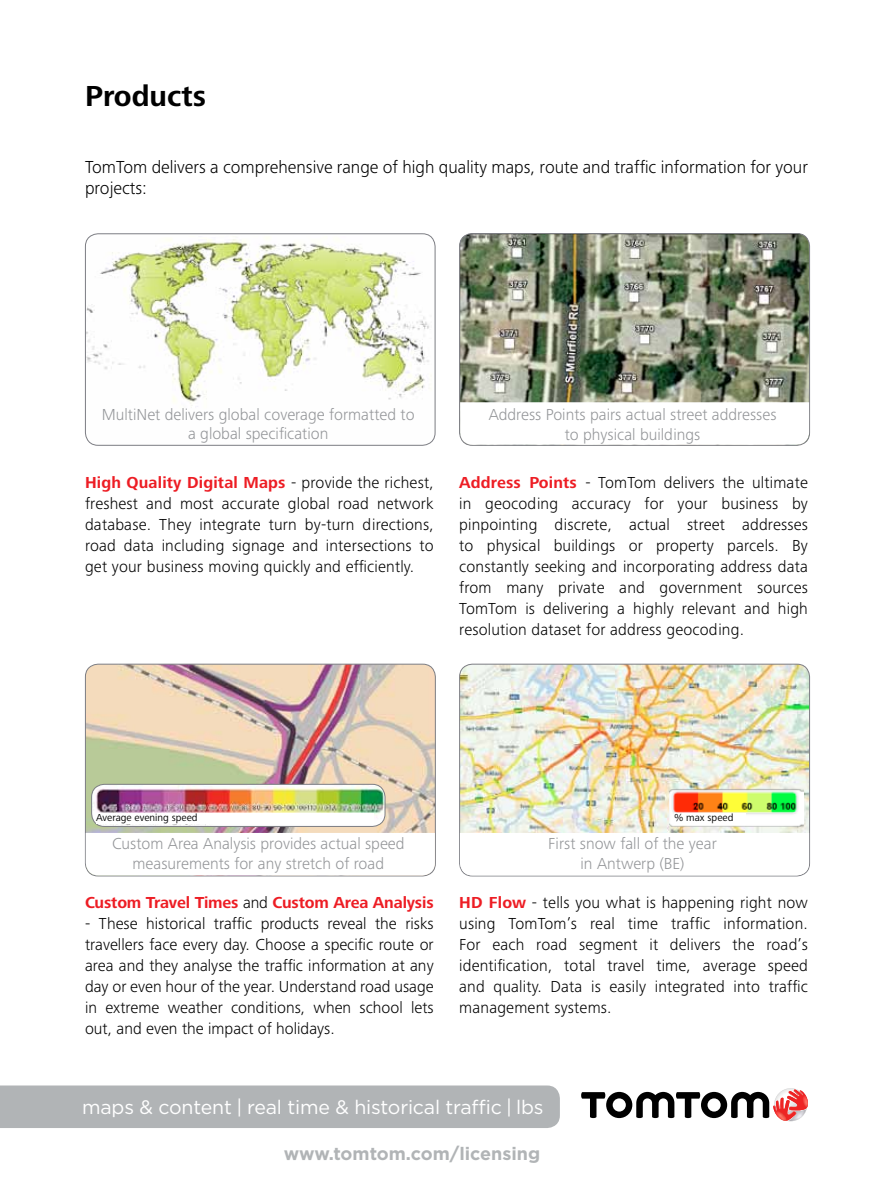
<style>
.page{position:relative;width:893px;height:1191px;background:#fff}
.page>*{position:absolute;margin:0;border:0;box-sizing:border-box;transform-origin:0 0}
.t1{font:700 30px "Frutiger Next Pro";color:#000}
.t2{font:19.5px "Gotham";letter-spacing:-.01em;color:#fff}
.t3{font:300 18px/21px "Frutiger Next Pro";color:#000}
.t4{font:700 18px "Gotham";letter-spacing:-.005em;color:#b1b4b6}
.t5{font:300 16.5px/21px "Frutiger Next Pro";letter-spacing:.01em;color:#000;text-align:justify}
.t6{font:300 16.5px/19.8px "Frutiger Next Pro";color:#939598;text-align:center}
.t7{font:700 16.5px "Frutiger Next Pro";letter-spacing:-.01em;color:#ed1d24}
.t8{font:10.5px "Frutiger Next Pro";color:#000}
.s1{font-weight:700;color:#ed1d24}
.s2{font-weight:300;color:#000}
</style>
<div class="page">
<div style="left:0;top:1085px;width:560px;height:43px;background:#b1b4b6"></div>
<svg style="left:581px;top:1088px;width:227px;height:33px"></svg>
<img style="left:86px;top:236px;width:349px;height:209px">
<div style="left:85px;top:233px;width:350px;height:213px;border:1px solid #7c7d83;border-radius:13px"></div>
<img style="left:460px;top:233px;width:349px;height:169px">
<div style="left:459px;top:233px;width:351px;height:213px;border:1px solid #7c7d83;border-radius:13px"></div>
<svg style="left:460px;top:402px;width:349px;height:43px"></svg>
<img style="left:85px;top:664px;width:350px;height:212px">
<div style="left:85px;top:664px;width:351px;height:212px;border:1px solid #7c7d83;border-radius:13px"></div>
<svg style="left:86px;top:833px;width:349px;height:42px"></svg>
<img style="left:460px;top:664px;width:349px;height:169px">
<div style="left:459px;top:664px;width:351px;height:212px;border:1px solid #7c7d83;border-radius:13px"></div>
<svg style="left:460px;top:833px;width:349px;height:42px"></svg>
<img style="left:92px;top:784px;width:293px;height:42px">
<div style="left:91px;top:784px;width:294px;height:43px;border:1px solid #7c7d83;border-radius:13px"></div>
<div style="left:96px;top:813px;width:278px;height:11px;background:#fff"></div>
<img style="left:669px;top:786px;width:134px;height:40px">
<div style="left:674px;top:813px;width:72px;height:11px;background:#fff"></div>
<h1 class="t1" style="left:85px;top:79px;width:123px">Products</h1>
<p class="t3" style="left:85px;top:156px;width:724px">TomTom delivers a comprehensive range of high quality maps, route and traffic information for your projects:</p>
<p class="t6" style="left:102px;top:404px;width:314px">MultiNet delivers global coverage formatted to a global specification</p>
<p class="t6" style="left:489px;top:405px;width:289px">Address Points pairs actual street addresses to physical buildings</p>
<p class="t5" style="left:85px;top:472px;width:350px"><span class="s1">High Quality Digital Maps</span> - provide the richest, freshest and most accurate global road network database. They integrate turn by-turn directions, road data including signage and intersections to get your business moving quickly and efficiently.</p>
<p class="t5" style="left:459px;top:472px;width:350px"><span class="s1">Address Points</span> - TomTom delivers the ultimate in geocoding accuracy for your business by pinpointing discrete, actual street addresses to physical buildings or property parcels. By constantly seeking and incorporating address data from many private and government sources TomTom is delivering a highly relevant and high resolution dataset for address geocoding.</p>
<p class="t8" style="left:96px;top:811px;width:103px">Average evening speed</p>
<p class="t8" style="left:674px;top:811px;width:61px">% max speed</p>
<p class="t6" style="left:112px;top:833px;width:294px">Custom Area Analysis provides actual speed measurements for any stretch of road</p>
<p class="t6" style="left:548px;top:833px;width:170px">First snow fall of the year in Antwerp (BE)</p>
<p class="t7" style="left:85px;top:893px;width:350px">Custom Travel Times <span class="s2">and</span> Custom Area Analysis</p>
<p class="t5" style="left:85px;top:913px;width:350px">- These historical traffic products reveal the risks travellers face every day. Choose a specific route or area and they analyse the traffic information at any day or even hour of the year. Understand road usage in extreme weather conditions, when school lets out, and even the impact of holidays.</p>
<p class="t5" style="left:459px;top:892px;width:350px"><span class="s1">HD Flow</span> - tells you what is happening right now using TomTom’s real time traffic information.<br>For each road segment it delivers the road’s identification, total travel time, average speed and quality. Data is easily integrated into traffic management systems.</p>
<p class="t2" style="left:82px;top:1094px;width:463px">maps &amp; content | real time &amp; historical traffic | lbs</p>
<p class="t4" style="left:284px;top:1141px;width:258px">www.tomtom.com/licensing</p>
</div>
